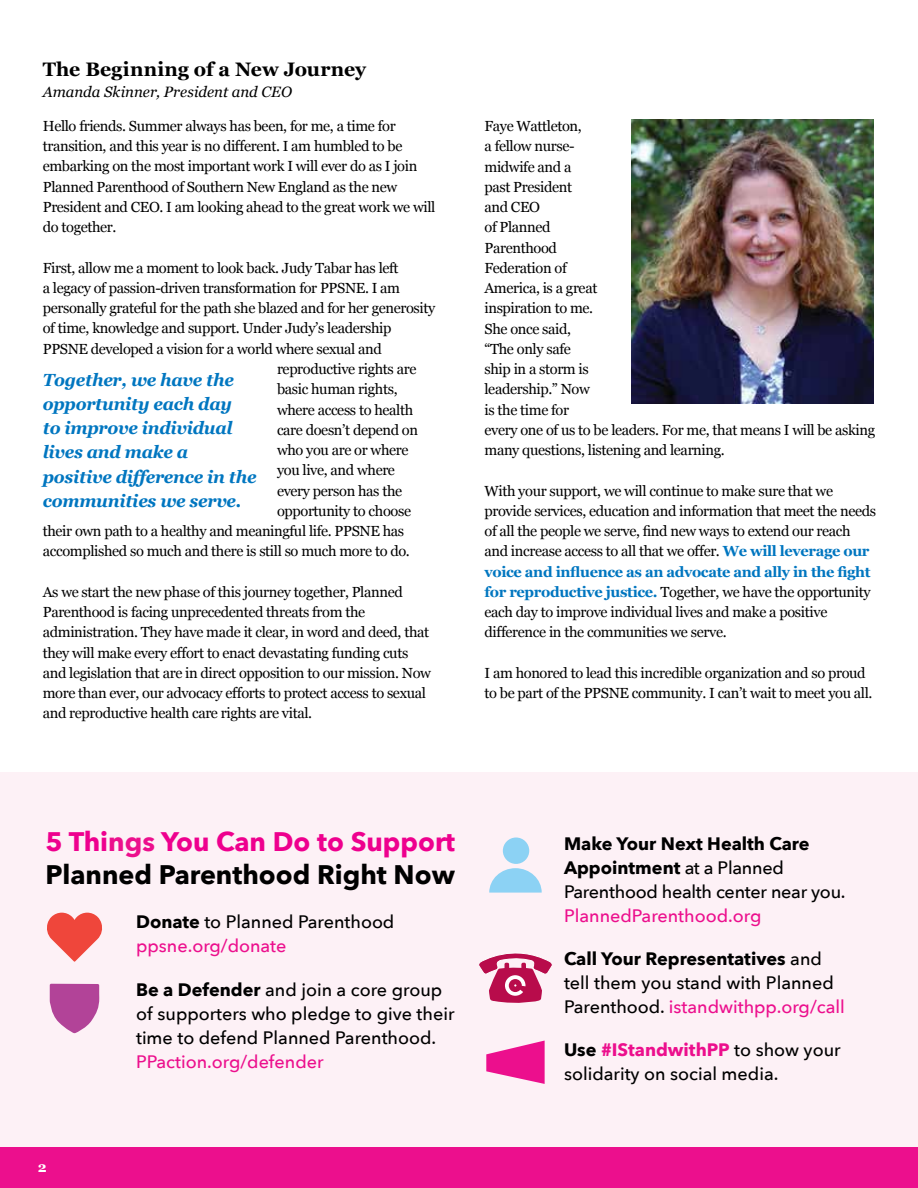
<style>
.page{position:relative;width:918px;height:1188px;background:#fff}
.page>*{position:absolute;margin:0;border:0;box-sizing:border-box;transform-origin:0 0}
.t1{font:700 26.85px/33px "Avenir Next";color:#000}
.t2{font:700 19.5px "Georgia";color:#000}
.t3{font:500 18px/24px "Avenir Next";color:#000}
.t4{font:500 18px "Avenir Next";color:#ec0f8d}
.t5{font:italic 700 17.55px/24.3px "Georgia";letter-spacing:-.015em;color:#0076c0}
.t6{font:italic 15px "Georgia";color:#000}
.t7{font:14.7px/20.2px "Georgia";letter-spacing:-.025em;color:#000}
.t8{font:700 14.25px "Georgia";color:#fff}
.s1{font-weight:700;color:#0076c0}
.s2{color:#ee008e}
.s3{color:#ec0f8d}
.s4{font-weight:700}
.s5{font-weight:700;color:#ec0f8d}
</style>
<div class="page">
<img style="left:632px;top:120px;width:241px;height:284px">
<div style="left:0;top:1148px;width:918px;height:40px;background:#ec0f8d"></div>
<div style="left:0;top:772px;width:918px;height:375px;background:#fdf1f6"></div>
<div style="left:503px;top:838px;width:26px;height:26px;background:#8cd2f4;border-radius:50%"></div>
<svg style="left:489px;top:868px;width:53px;height:25px"></svg>
<svg style="left:479px;top:953px;width:73px;height:50px"></svg>
<svg style="left:47px;top:913px;width:55px;height:49px"></svg>
<svg style="left:486px;top:1041px;width:59px;height:43px"></svg>
<svg style="left:50px;top:984px;width:49px;height:49px"></svg>
<h2 class="t2" style="left:43px;top:54px;width:325px">The Beginning of a New Journey</h2>
<p class="t6" style="left:43px;top:81px;width:251px">Amanda Skinner, President and CEO</p>
<p class="t7" style="left:43px;top:115px;width:394px">Hello friends. Summer always has been, for me, a time for transition, and this year is no different. I am humbled to be embarking on the most important work I will ever do as I join Planned Parenthood of Southern New England as the new President and CEO. I am looking ahead to the great work we will do together.</p>
<p class="t7" style="left:43px;top:257px;width:357px">First, allow me a moment to look back. Judy Tabar has left</p>
<p class="t7" style="left:43px;top:277px;width:359px">a legacy of passion-driven transformation for PPSNE. I am</p>
<p class="t7" style="left:43px;top:297px;width:394px">personally grateful for the path she blazed and for her generosity</p>
<p class="t7" style="left:43px;top:318px;width:350px">of time, knowledge and support. Under Judy’s leadership</p>
<p class="t7" style="left:43px;top:338px;width:341px">PPSNE developed a vision for a world where sexual and</p>
<p class="t7" style="left:277px;top:358px;width:141px">reproductive rights are</p>
<p class="t7" style="left:277px;top:378px;width:122px">basic human rights,</p>
<p class="t7" style="left:277px;top:399px;width:138px">where access to health</p>
<p class="t7" style="left:277px;top:419px;width:143px">care doesn’t depend on</p>
<p class="t7" style="left:277px;top:439px;width:133px">who you are or where</p>
<p class="t7" style="left:277px;top:459px;width:120px">you live, and where</p>
<p class="t7" style="left:277px;top:480px;width:127px">every person has the</p>
<p class="t7" style="left:277px;top:500px;width:136px">opportunity to choose</p>
<p class="t7" style="left:43px;top:520px;width:363px">their own path to a healthy and meaningful life. PPSNE has</p>
<p class="t7" style="left:43px;top:540px;width:369px">accomplished so much and there is still so much more to do.</p>
<p class="t7" style="left:43px;top:581px;width:390px">As we start the new phase of this journey together, Planned Parenthood is facing unprecedented threats from the administration. They have made it clear, in word and deed, that they will make every effort to enact devastating funding cuts and legislation that are in direct opposition to our mission. Now more than ever, our advocacy efforts to protect access to sexual and reproductive health care rights are vital.</p>
<p class="t5" style="left:43px;top:367px;width:215px">Together, we have the opportunity each day<br>to improve individual lives and make a positive difference in the communities we serve.</p>
<p class="t7" style="left:485px;top:115px;width:392px">Faye Wattleton,<br>a fellow nurse-<br>midwife and a<br>past President<br>and CEO<br>of Planned<br>Parenthood<br>Federation of<br>America, is a great<br>inspiration to me.<br>She once said,<br>“The only safe<br>ship in a storm is<br>leadership.” Now<br>is the time for<br>every one of us to be leaders. For me, that means I will be asking many questions, listening and learning.</p>
<p class="t7" style="left:485px;top:480px;width:393px">With your support, we will continue to make sure that we provide services, education and information that meet the needs of all the people we serve, find new ways to extend our reach and increase access to all that we offer. <span class="s1">We will leverage our voice and influence as an advocate and ally in the fight for reproductive justice.</span> Together, we have the opportunity each day to improve individual lives and make a positive difference in the communities we serve.</p>
<p class="t7" style="left:485px;top:662px;width:389px">I am honored to lead this incredible organization and so proud to be part of the PPSNE community. I can’t wait to meet you all.</p>
<h1 class="t1" style="left:45px;top:825px;width:411px"><span class="s2">5 Thi</span><span class="s3">ngs</span> <span class="s2">You Can Do to Support<br></span>Planned Parenthood Right Now</h1>
<p class="t3" style="left:136px;top:910px;width:260px"><span class="s4">Donate</span> to Planned Parenthood <span class="s3">ppsne.org/donate</span></p>
<p class="t3" style="left:136px;top:977px;width:320px"><span class="s4">Be a Defender</span> and join a core group of supporters who pledge to give their time to defend Planned Parenthood.</p>
<p class="t4" style="left:136px;top:1046px;width:189px">PPaction.org/defender</p>
<p class="t8" style="left:38px;top:1157px;width:10px">2</p>
<p class="t3" style="left:564px;top:831px;width:283px"><span class="s4">Make Your Next Health Care<br>Appointment</span> at a Planned<br>Parenthood health center near you.</p>
<p class="t4" style="left:564px;top:900px;width:199px">PlannedParenthood.org</p>
<p class="t3" style="left:564px;top:946px;width:282px"><span class="s4">Call Your Representatives</span> and tell them you stand with Planned<br>Parenthood. <span class="s3">istandwithpp.org/call</span></p>
<p class="t3" style="left:564px;top:1037px;width:278px"><span class="s4">Use</span> <span class="s5">#IStandwithPP</span> to show your solidarity on social media.</p>
</div>
